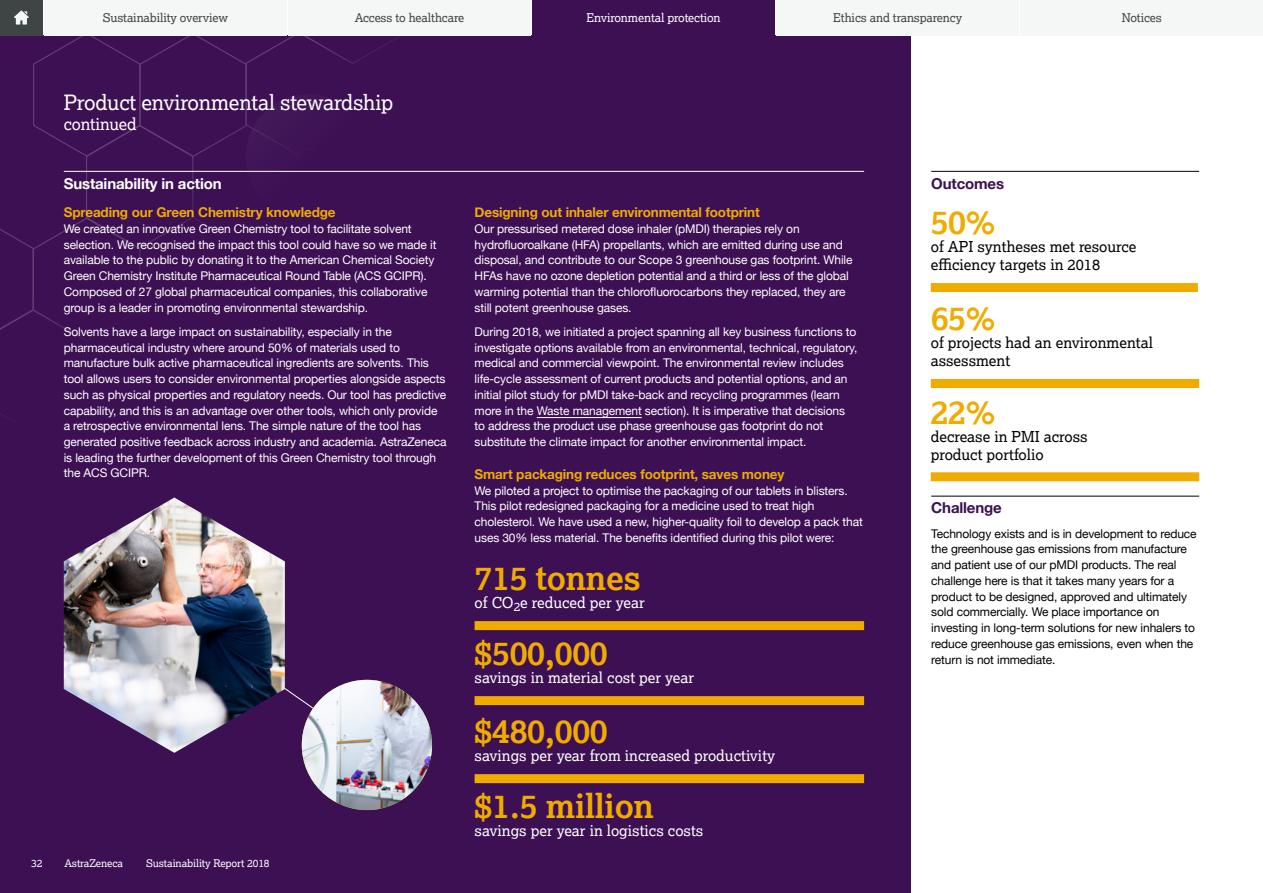
<style>
.page{position:relative;width:1263px;height:893px;background:#fff}
.page>*{position:absolute;margin:0;border:0;box-sizing:border-box;transform-origin:0 0}
.t1{font:700 33px "Lexia";letter-spacing:-.01em;color:#f0ab00}
.t2{font:21px "Lexia";letter-spacing:-.01em;color:#fff}
.t3{font:16.5px "Lexia";letter-spacing:-.01em;color:#fff}
.t4{font:15px/18px "Lexia";color:#000}
.t5{font:15px "Lexia";color:#fff}
.t6{font:700 15px "Helvetica Neue";letter-spacing:-.01em;color:#fff}
.t7{font:700 15px "Helvetica Neue";letter-spacing:-.01em;color:#3c1053}
.t8{font:700 13.5px "Helvetica Neue";letter-spacing:-.01em;color:#f0ab00}
.t9{font:12px/15.8px "Helvetica Neue";letter-spacing:-.01em;color:#fff}
.t10{font:12px/15.8px "Helvetica Neue";letter-spacing:-.01em;color:#000}
.t11{font:12px "Lexia";letter-spacing:-.01em;color:#3f4444}
.t12{font:12px "Lexia";letter-spacing:-.01em;color:#fff}
.t13{font:10.5px "Lexia";letter-spacing:-.01em;color:#fff}
</style>
<div class="page">
<hr style="left:931px;top:171px;width:268px;height:1px;background:#000">
<hr style="left:931px;top:496px;width:268px;height:1px;background:#000">
<div style="left:0;top:0;width:910px;height:893px;background:#3c1053"></div>
<hr style="left:64px;top:171px;width:800px;height:1px;background:#fff">
<hr style="left:537px;top:417px;width:105px;height:1px;background:#fff">
<div style="left:475px;top:621px;width:389px;height:9px;background:#f0ab00"></div>
<div style="left:475px;top:696px;width:389px;height:9px;background:#f0ab00"></div>
<div style="left:475px;top:774px;width:389px;height:9px;background:#f0ab00"></div>
<div style="left:931px;top:283px;width:267px;height:9px;background:#f0ab00"></div>
<div style="left:931px;top:379px;width:268px;height:9px;background:#f0ab00"></div>
<div style="left:931px;top:472px;width:268px;height:9px;background:#f0ab00"></div>
<svg style="left:285px;top:688px;width:32px;height:23px"></svg>
<img style="left:64px;top:497px;width:221px;height:256px">
<img style="left:302px;top:680px;width:130px;height:130px;border-radius:65px">
<svg style="left:0;top:0;width:407px;height:416px"></svg>
<div style="left:288px;top:0;width:243px;height:35px;background:#f5f7f7"></div>
<div style="left:776px;top:0;width:243px;height:35px;background:#f5f7f7"></div>
<div style="left:1020px;top:0;width:243px;height:35px;background:#f5f7f7"></div>
<div style="left:44px;top:0;width:243px;height:35px;background:#f5f7f7"></div>
<p class="t11" style="left:103px;top:10px;width:127px">Sustainability overview</p>
<p class="t11" style="left:355px;top:10px;width:111px">Access to healthcare</p>
<p class="t12" style="left:586px;top:10px;width:136px">Environmental protection</p>
<p class="t11" style="left:833px;top:10px;width:130px">Ethics and transparency</p>
<p class="t11" style="left:1122px;top:10px;width:42px">Notices</p>
<h2 class="t2" style="left:64px;top:90px;width:331px">Product environmental stewardship</h2>
<h3 class="t3" style="left:64px;top:114px;width:74px">continued</h3>
<p class="t6" style="left:64px;top:171px;width:159px">Sustainability in action</p>
<p class="t8" style="left:64px;top:202px;width:273px">Spreading our Green Chemistry knowledge</p>
<p class="t9" style="left:64px;top:221px;width:374px">We created an innovative Green Chemistry tool to facilitate solvent selection. We recognised the impact this tool could have so we made it available to the public by donating it to the American Chemical Society Green Chemistry Institute Pharmaceutical Round Table (ACS GCIPR).<br>Composed of 27 global pharmaceutical companies, this collaborative group is a leader in promoting environmental stewardship.</p>
<p class="t9" style="left:64px;top:324px;width:384px">Solvents have a large impact on sustainability, especially in the pharmaceutical industry where around 50% of materials used to manufacture bulk active pharmaceutical ingredients are solvents. This tool allows users to consider environmental properties alongside aspects such as physical properties and regulatory needs. Our tool has predictive capability, and this is an advantage over other tools, which only provide a retrospective environmental lens. The simple nature of the tool has generated positive feedback across industry and academia. AstraZeneca is leading the further development of this Green Chemistry tool through the ACS GCIPR.</p>
<p class="t13" style="left:31px;top:857px;width:13px">32</p>
<p class="t13" style="left:64px;top:857px;width:60px">AstraZeneca</p>
<p class="t13" style="left:146px;top:857px;width:125px">Sustainability Report 2018</p>
<p class="t8" style="left:475px;top:202px;width:287px">Designing out inhaler environmental footprint</p>
<p class="t9" style="left:475px;top:221px;width:379px">Our pressurised metered dose inhaler (pMDI) therapies rely on hydrofluoroalkane (HFA) propellants, which are emitted during use and disposal, and contribute to our Scope 3 greenhouse gas footprint. While HFAs have no ozone depletion potential and a third or less of the global warming potential than the chlorofluorocarbons they replaced, they are still potent greenhouse gases.</p>
<p class="t9" style="left:475px;top:324px;width:384px">During 2018, we initiated a project spanning all key business functions to investigate options available from an environmental, technical, regulatory, medical and commercial viewpoint. The environmental review includes life-cycle assessment of current products and potential options, and an initial pilot study for pMDI take-back and recycling programmes (learn more in the Waste management section). It is imperative that decisions to address the product use phase greenhouse gas footprint do not substitute the climate impact for another environmental impact.</p>
<p class="t8" style="left:475px;top:463px;width:311px">Smart packaging reduces footprint, saves money</p>
<p class="t9" style="left:475px;top:483px;width:390px">We piloted a project to optimise the packaging of our tablets in blisters.<br>This pilot redesigned packaging for a medicine used to treat high cholesterol. We have used a new, higher-quality foil to develop a pack that uses 30% less material. The benefits identified during this pilot were:</p>
<h1 class="t1" style="left:475px;top:558px;width:168px">715 tonnes</h1>
<p class="t5" style="left:475px;top:593px;width:172px">of CO<sub>2</sub>e reduced per year</p>
<h1 class="t1" style="left:475px;top:633px;width:135px">$500,000</h1>
<p class="t5" style="left:475px;top:668px;width:221px">savings in material cost per year</p>
<h1 class="t1" style="left:475px;top:711px;width:135px">$480,000</h1>
<p class="t5" style="left:475px;top:746px;width:302px">savings per year from increased productivity</p>
<h1 class="t1" style="left:475px;top:786px;width:181px">$1.5 million</h1>
<p class="t5" style="left:475px;top:821px;width:230px">savings per year in logistics costs</p>
<p class="t7" style="left:931px;top:171px;width:74px">Outcomes</p>
<h1 class="t1" style="left:931px;top:201px;width:66px">50%</h1>
<p class="t4" style="left:931px;top:237px;width:207px">of API syntheses met resource efficiency targets in 2018</p>
<h1 class="t1" style="left:931px;top:297px;width:66px">65%</h1>
<p class="t4" style="left:931px;top:333px;width:224px">of projects had an environmental assessment</p>
<h1 class="t1" style="left:931px;top:391px;width:66px">22%</h1>
<p class="t4" style="left:931px;top:427px;width:158px">decrease in PMI across product portfolio</p>
<p class="t7" style="left:931px;top:496px;width:72px">Challenge</p>
<p class="t10" style="left:931px;top:526px;width:267px">Technology exists and is in development to reduce the greenhouse gas emissions from manufacture and patient use of our pMDI products. The real challenge here is that it takes many years for a product to be designed, approved and ultimately sold commercially. We place importance on investing in long-term solutions for new inhalers to reduce greenhouse gas emissions, even when the return is not immediate.</p>
</div>
